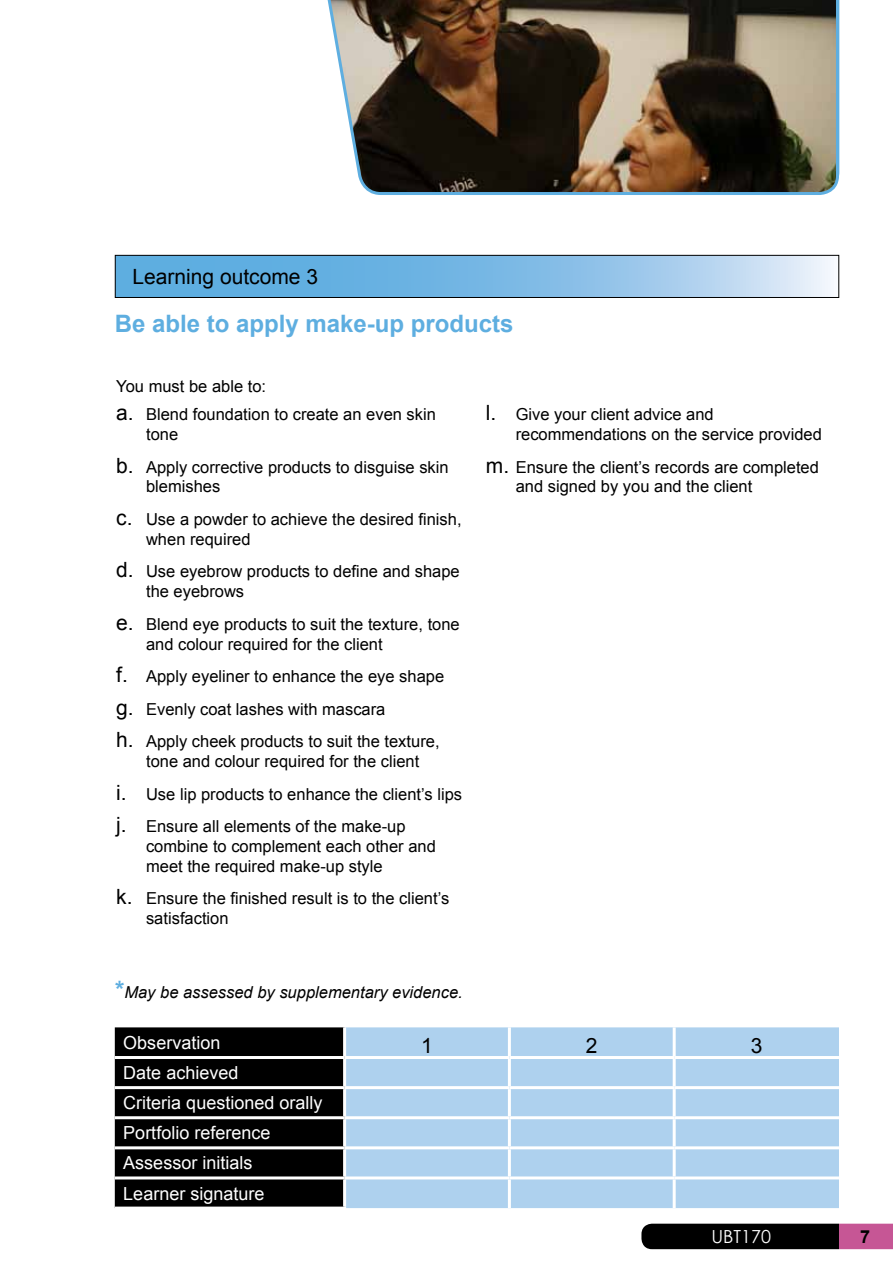
<style>
.page{position:relative;width:893px;height:1263px;background:#fff}
.page>*{position:absolute;margin:0;border:0;box-sizing:border-box;transform-origin:0 0}
.t1{font:700 24px "Arial";color:#5eaee0}
.t2{font:21px "Arial";color:#000}
.t3{font:18px/30.2px "Arial";color:#fff}
.t4{font:18px "Century Gothic";color:#fff}
.t5{font:700 18px "Arial";color:#000}
.t6{font:16.5px/19.8px "Arial";color:#000}
.t7{font:italic 16.5px "Arial";color:#000}
.s1{font-size:21px}
.s2{font-weight:700;font-style:normal;font-size:24px;color:#5eaee0}
</style>
<div class="page">
<svg style="left:117px;top:257px;width:714px;height:39px;background:#85bee7"></svg>
<div style="left:115px;top:255px;width:724px;height:43px;border:1px solid #000"></div>
<svg style="left:641px;top:1224px;width:252px;height:25px;background:#2c1422"></svg>
<div style="left:115px;top:1027px;width:228px;height:179px;background:#000"></div>
<div style="left:346px;top:1027px;width:493px;height:181px;background:#aed1ee"></div>
<hr style="left:508px;top:1027px;width:3px;height:29px;background:#fff">
<hr style="left:673px;top:1027px;width:3px;height:29px;background:#fff">
<hr style="left:345px;top:1056px;width:164px;height:3px;background:#fff">
<hr style="left:509px;top:1056px;width:165px;height:3px;background:#fff">
<hr style="left:508px;top:1059px;width:3px;height:27px;background:#fff">
<hr style="left:674px;top:1056px;width:165px;height:3px;background:#fff">
<hr style="left:673px;top:1059px;width:3px;height:27px;background:#fff">
<hr style="left:345px;top:1086px;width:164px;height:3px;background:#fff">
<hr style="left:509px;top:1086px;width:165px;height:3px;background:#fff">
<hr style="left:508px;top:1089px;width:3px;height:27px;background:#fff">
<hr style="left:674px;top:1086px;width:165px;height:3px;background:#fff">
<hr style="left:673px;top:1089px;width:3px;height:27px;background:#fff">
<hr style="left:115px;top:1116px;width:230px;height:3px;background:#fff">
<hr style="left:345px;top:1116px;width:164px;height:3px;background:#fff">
<hr style="left:509px;top:1116px;width:165px;height:3px;background:#fff">
<hr style="left:508px;top:1119px;width:3px;height:27px;background:#fff">
<hr style="left:674px;top:1116px;width:165px;height:3px;background:#fff">
<hr style="left:673px;top:1119px;width:3px;height:27px;background:#fff">
<hr style="left:115px;top:1146px;width:230px;height:3px;background:#fff">
<hr style="left:345px;top:1146px;width:164px;height:3px;background:#fff">
<hr style="left:509px;top:1146px;width:165px;height:3px;background:#fff">
<hr style="left:508px;top:1149px;width:3px;height:27px;background:#fff">
<hr style="left:674px;top:1146px;width:165px;height:3px;background:#fff">
<hr style="left:673px;top:1149px;width:3px;height:27px;background:#fff">
<hr style="left:115px;top:1176px;width:230px;height:3px;background:#fff">
<hr style="left:345px;top:1176px;width:164px;height:3px;background:#fff">
<hr style="left:509px;top:1176px;width:165px;height:3px;background:#fff">
<hr style="left:508px;top:1179px;width:3px;height:29px;background:#fff">
<hr style="left:674px;top:1176px;width:165px;height:3px;background:#fff">
<hr style="left:673px;top:1179px;width:3px;height:29px;background:#fff">
<hr style="left:115px;top:1056px;width:230px;height:3px;background:#fff">
<hr style="left:115px;top:1086px;width:230px;height:3px;background:#fff">
<svg style="left:327px;top:0;width:513px;height:195px;background:#5e5344"></svg>
<p class="t2" style="left:132px;top:263px;width:187px">Learning outcome 3</p>
<h1 class="t1" style="left:115px;top:308px;width:400px">Be able to apply make-up products</h1>
<p class="t6" style="left:116px;top:376px;width:151px">You must be able to:</p>
<p class="t6" style="left:146px;top:405px;width:291px;text-indent:-30px"><span class="s1">a.</span> Blend foundation to create an even skin tone</p>
<p class="t6" style="left:146px;top:457px;width:304px;text-indent:-30px"><span class="s1">b.</span> Apply corrective products to disguise skin blemishes</p>
<p class="t6" style="left:146px;top:509px;width:317px;text-indent:-30px"><span class="s1">c.</span> Use a powder to achieve the desired finish, when required</p>
<p class="t6" style="left:146px;top:562px;width:315px;text-indent:-30px"><span class="s1">d.</span> Use eyebrow products to define and shape the eyebrows</p>
<p class="t6" style="left:146px;top:614px;width:315px;text-indent:-30px"><span class="s1">e.</span> Blend eye products to suit the texture, tone and colour required for the client</p>
<p class="t6" style="left:116px;top:660px;width:329px;line-height:32.5px"><span class="s1">f.</span> Apply eyeliner to enhance the eye shape <span class="s1">g.</span> Evenly coat lashes with mascara<br><span class="s1">h.</span> Apply cheek products to suit the texture,</p>
<p class="t6" style="left:116px;top:745px;width:347px;line-height:32.5px;text-indent:30px">tone and colour required for the client<br><span class="s1">i.</span> Use lip products to enhance the client’s lips <span class="s1">j.</span> Ensure all elements of the make-up</p>
<p class="t6" style="left:146px;top:836px;width:291px">combine to complement each other and meet the required make-up style</p>
<p class="t6" style="left:146px;top:889px;width:305px;text-indent:-30px"><span class="s1">k.</span> Ensure the finished result is to the client’s satisfaction</p>
<p class="t7" style="left:115px;top:981px;width:349px"><span class="s2">*</span>May be assessed by supplementary evidence.</p>
<p class="t6" style="left:516px;top:405px;width:308px;text-indent:-30px"><span class="s1">l.</span> Give your client advice and recommendations on the service provided</p>
<p class="t6" style="left:516px;top:457px;width:305px;text-indent:-30px"><span class="s1">m.</span> Ensure the client’s records are completed and signed by you and the client</p>
<p class="t3" style="left:123px;top:1028px;width:99px">Observation</p>
<p class="t2" style="left:421px;top:1032px;width:13px">1</p>
<p class="t2" style="left:586px;top:1032px;width:13px">2</p>
<p class="t2" style="left:751px;top:1032px;width:13px">3</p>
<p class="t3" style="left:123px;top:1058px;width:201px">Date achieved<br>Criteria questioned orally<br>Portfolio reference<br>Assessor initials<br>Learner signature</p>
<p class="t4" style="left:711px;top:1223px;width:61px">UBT170</p>
<p class="t5" style="left:860px;top:1225px;width:12px">7</p>
</div>
